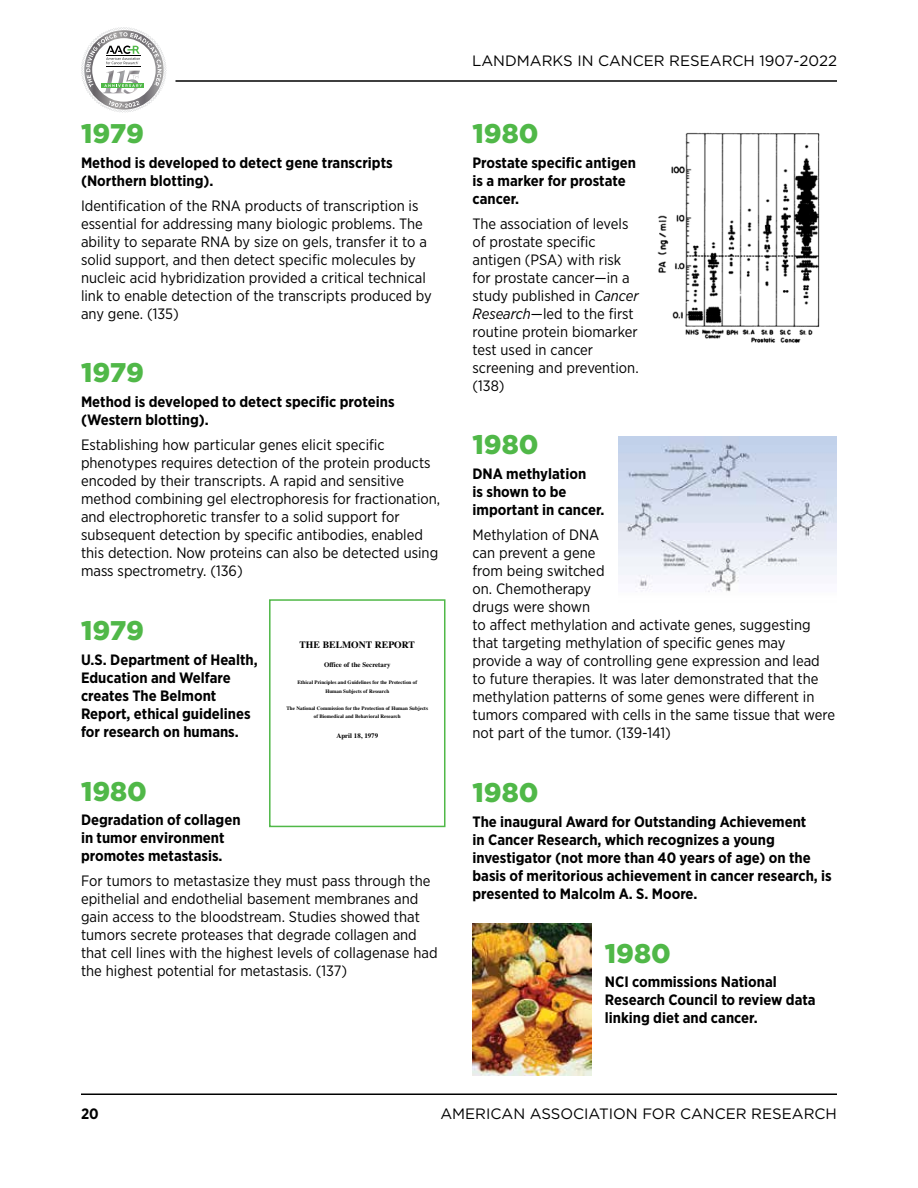
<style>
.page{position:relative;width:918px;height:1188px;background:#fff}
.page>*{position:absolute;margin:0;border:0;box-sizing:border-box;transform-origin:0 0}
.t1{font:900 27px "Gotham";color:#50b848}
.t2{font:15px/18px "Gotham Narrow";color:#000}
.t3{font:700 15px/18px "Gotham Narrow";color:#000}
.t4{font:15px "Gotham";color:#000}
.t5{font:700 9.75px "Times";color:#000}
.t6{font:700 6.9px "Times";color:#000}
.t7{font:700 5.1px/8.6px "Times";color:#000;text-align:center}
.s1{font-style:italic}
</style>
<div class="page">
<hr style="left:176px;top:80px;width:661px;height:2px;background:#000">
<hr style="left:81px;top:1094px;width:756px;height:1px;background:#000">
<svg style="left:81px;top:27px;width:86px;height:86px"></svg>
<div style="left:269px;top:599px;width:176px;height:228px;border:2px solid #50b848"></div>
<img style="left:472px;top:923px;width:119px;height:152px">
<img style="left:618px;top:436px;width:219px;height:156px">
<img style="left:657px;top:132px;width:163px;height:211px">
<h1 class="t1" style="left:81px;top:115px;width:64px">1979</h1>
<p class="t3" style="left:81px;top:153px;width:313px">Method is developed to detect gene transcripts (Northern blotting).</p>
<p class="t2" style="left:81px;top:196px;width:352px">Identification of the RNA products of transcription is essential for addressing many biologic problems. The ability to separate RNA by size on gels, transfer it to a solid support, and then detect specific molecules by nucleic acid hybridization provided a critical technical link to enable detection of the transcripts produced by any gene. (135)</p>
<h1 class="t1" style="left:81px;top:354px;width:64px">1979</h1>
<p class="t3" style="left:81px;top:393px;width:315px">Method is developed to detect specific proteins (Western blotting).</p>
<p class="t2" style="left:81px;top:435px;width:361px">Establishing how particular genes elicit specific phenotypes requires detection of the protein products encoded by their transcripts. A rapid and sensitive method combining gel electrophoresis for fractionation, and electrophoretic transfer to a solid support for subsequent detection by specific antibodies, enabled this detection. Now proteins can also be detected using mass spectrometry. (136)</p>
<h1 class="t1" style="left:81px;top:612px;width:64px">1979</h1>
<p class="t3" style="left:81px;top:650px;width:178px">U.S. Department of Health,<br>Education and Welfare creates The Belmont<br>Report, ethical guidelines for research on humans.</p>
<p class="t5" style="left:300px;top:635px;width:117px">THE BELMONT REPORT</p>
<p class="t6" style="left:324px;top:658px;width:68px">Office of the Secretary</p>
<p class="t7" style="left:297px;top:678px;width:121px">Ethical Principles and Guidelines for the Protection of<br>Human Subjects of Research</p>
<p class="t7" style="left:287px;top:703px;width:143px">The National Commission for the Protection of Human Subjects of Biomedical and Behavioral Research</p>
<p class="t6" style="left:336px;top:729px;width:43px">April 18, 1979</p>
<h1 class="t1" style="left:81px;top:772px;width:67px">1980</h1>
<p class="t3" style="left:81px;top:811px;width:161px">Degradation of collagen in tumor environment promotes metastasis.</p>
<p class="t2" style="left:81px;top:871px;width:358px">For tumors to metastasize they must pass through the epithelial and endothelial basement membranes and gain access to the bloodstream. Studies showed that tumors secrete proteases that degrade collagen and that cell lines with the highest levels of collagenase had the highest potential for metastasis. (137)</p>
<p class="t4" style="left:472px;top:51px;width:366px">LANDMARKS IN CANCER RESEARCH 1907-2022</p>
<h1 class="t1" style="left:472px;top:115px;width:67px">1980</h1>
<p class="t3" style="left:472px;top:153px;width:165px">Prostate specific antigen is a marker for prostate cancer.</p>
<p class="t2" style="left:472px;top:214px;width:168px">The association of levels of prostate specific antigen (PSA) with risk for prostate cancer—in a study published in <span class="s1">Cancer<br>Research</span>—led to the first routine protein biomarker test used in cancer screening and prevention. (138)</p>
<h1 class="t1" style="left:472px;top:426px;width:67px">1980</h1>
<p class="t3" style="left:472px;top:465px;width:133px">DNA methylation<br>is shown to be important in cancer.</p>
<p class="t2" style="left:472px;top:525px;width:364px">Methylation of DNA<br>can prevent a gene<br>from being switched<br>on. Chemotherapy<br>drugs were shown<br>to affect methylation and activate genes, suggesting that targeting methylation of specific genes may provide a way of controlling gene expression and lead to future therapies. It was later demonstrated that the methylation patterns of some genes were different in tumors compared with cells in the same tissue that were not part of the tumor. (139-141)</p>
<h1 class="t1" style="left:472px;top:774px;width:67px">1980</h1>
<p class="t3" style="left:472px;top:812px;width:361px">The inaugural Award for Outstanding Achievement<br>in Cancer Research, which recognizes a young investigator (not more than 40 years of age) on the basis of meritorious achievement in cancer research, is presented to Malcolm A. S. Moore.</p>
<h1 class="t1" style="left:605px;top:934px;width:67px">1980</h1>
<p class="t3" style="left:605px;top:973px;width:212px">NCI commissions National<br>Research Council to review data linking diet and cancer.</p>
<p class="t3" style="left:81px;top:1105px;width:19px">20</p>
<p class="t4" style="left:440px;top:1104px;width:398px">AMERICAN ASSOCIATION FOR CANCER RESEARCH</p>
</div>
